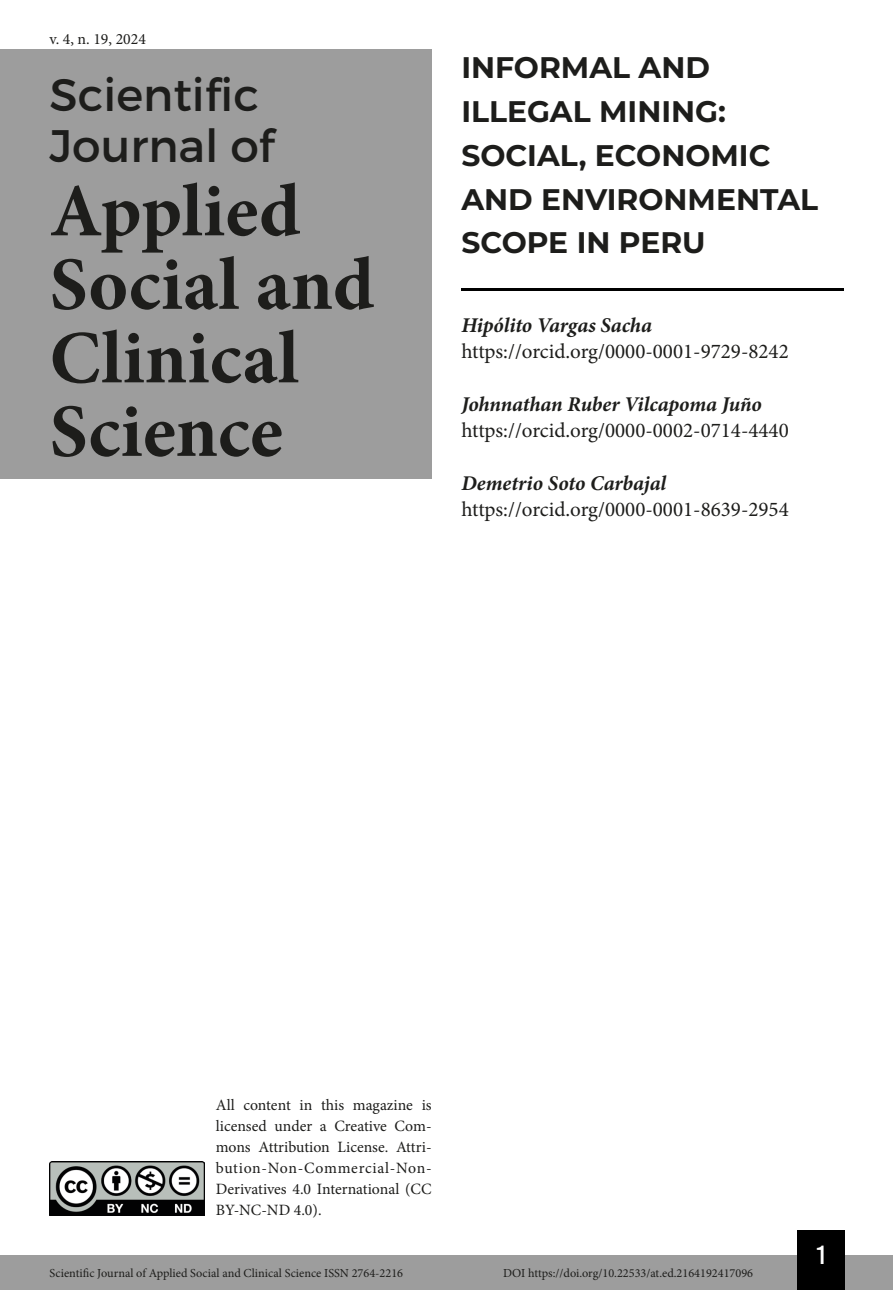
<style>
.page{position:relative;width:893px;height:1290px;background:#fff}
.page>*{position:absolute;margin:0;border:0;box-sizing:border-box;transform-origin:0 0}
.t1{font:700 75.25px/73.5px "Minion Pro";color:#1d1d1b}
.t2{font:45.5px/50.8px "Montserrat";color:#1d1d1b}
.Título_Artigo{font:700 29.75px/43.8px "Montserrat";color:#1d1d1b}
.t3{font:26.25px "Bebas Kai";color:#fff}
.Infos_autor{font:21px "Minion Pro";color:#1d1d1b}
.NOME_AUTOR{font:italic 700 21px "Minion Pro";letter-spacing:-.005em;color:#1d1d1b}
.t4{font:15.75px/21px "Minion Pro";color:#1d1d1b;text-align:justify}
.t5{font:12.25px "Minion Pro";color:#1d1d1b}
</style>
<div class="page">
<div style="left:0;top:1255px;width:893px;height:35px;background:#9d9d9d"></div>
<div style="left:797px;top:1230px;width:48px;height:60px;background:#000"></div>
<img style="left:50px;top:1161px;width:154px;height:54px">
<div style="left:0;top:50px;width:432px;height:429px;background:#9d9d9d"></div>
<hr style="left:461px;top:288px;width:382px;height:2px;background:#000">
<p class="t4" style="left:50px;top:28px;width:98px">v. 4, n. 19, 2024</p>
<h2 class="t2" style="left:50px;top:69px;width:226px">Scientific<br>Journal of</h2>
<h1 class="t1" style="left:50px;top:174px;width:326px">Applied<br>Social and<br>Clinical<br>Science</h1>
<p class="Título_Artigo" style="left:461px;top:44px;width:358px">INFORMAL AND<br>ILLEGAL MINING:<br>SOCIAL, ECONOMIC<br>AND ENVIRONMENTAL<br>SCOPE IN PERU</p>
<p class="NOME_AUTOR" style="left:461px;top:310px;width:192px">Hipólito Vargas Sacha</p>
<p class="Infos_autor" style="left:461px;top:338px;width:329px">https://orcid.org/0000-0001-9729-8242</p>
<p class="NOME_AUTOR" style="left:461px;top:389px;width:302px">Johnnathan Ruber Vilcapoma Juño</p>
<p class="Infos_autor" style="left:461px;top:416px;width:329px">https://orcid.org/0000-0002-0714-4440</p>
<p class="NOME_AUTOR" style="left:461px;top:468px;width:206px">Demetrio Soto Carbajal</p>
<p class="Infos_autor" style="left:461px;top:495px;width:329px">https://orcid.org/0000-0001-8639-2954</p>
<p class="t4" style="left:216px;top:1095px;width:217px">All content in this magazine is licensed under a Creative Com&shy;mons Attribution License. Attri&shy;bution-Non-Commercial-Non-Derivatives 4.0 International (CC BY-NC-ND 4.0).</p>
<h3 class="t3" style="left:817px;top:1241px;width:10px">1</h3>
<p class="t5" style="left:50px;top:1265px;width:355px">Scientific Journal of Applied Social and Clinical Science ISSN 2764-2216</p>
<p class="t5" style="left:503px;top:1265px;width:252px">DOI https://doi.org/10.22533/at.ed.2164192417096</p>
</div>
